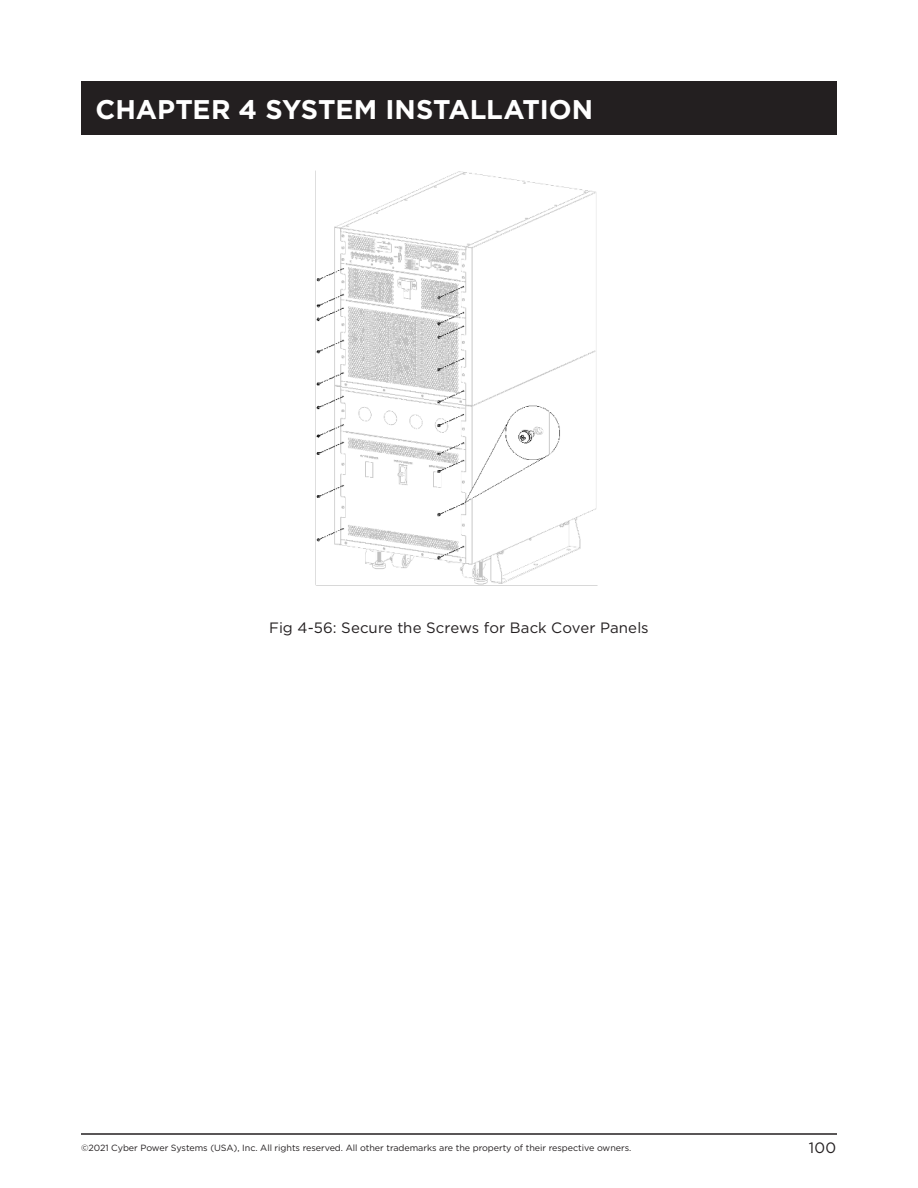
<style>
.page{position:relative;width:918px;height:1188px;background:#fff}
.page>*{position:absolute;margin:0;border:0;box-sizing:border-box;transform-origin:0 0}
.Section_Header{font:700 27px "Gotham";letter-spacing:-.005em;color:#fff}
.Figure_title_and_num{font:15px "Gotham";letter-spacing:.005em;color:#231f20}
.t1{font:9px "Gotham";letter-spacing:-.005em;color:#231f20}
</style>
<div class="page">
<div style="left:81px;top:81px;width:756px;height:54px;background:#231f20"></div>
<hr style="left:81px;top:1133px;width:756px;height:2px;background:#231f20">
<img style="left:315px;top:170px;width:282px;height:415px">
<p class="Section_Header" style="left:96px;top:94px;width:499px">CHAPTER 4 SYSTEM INSTALLATION</p>
<p class="Figure_title_and_num" style="left:269px;top:618px;width:381px">Fig 4-56: Secure the Screws for Back Cover Panels</p>
<p class="t1" style="left:81px;top:1142px;width:552px">©2021 Cyber Power Systems (USA), Inc. All rights reserved. All other trademarks are the property of their respective owners.</p>
<h2 class="Figure_title_and_num" style="left:809px;top:1139px;width:29px">100</h2>
</div>
